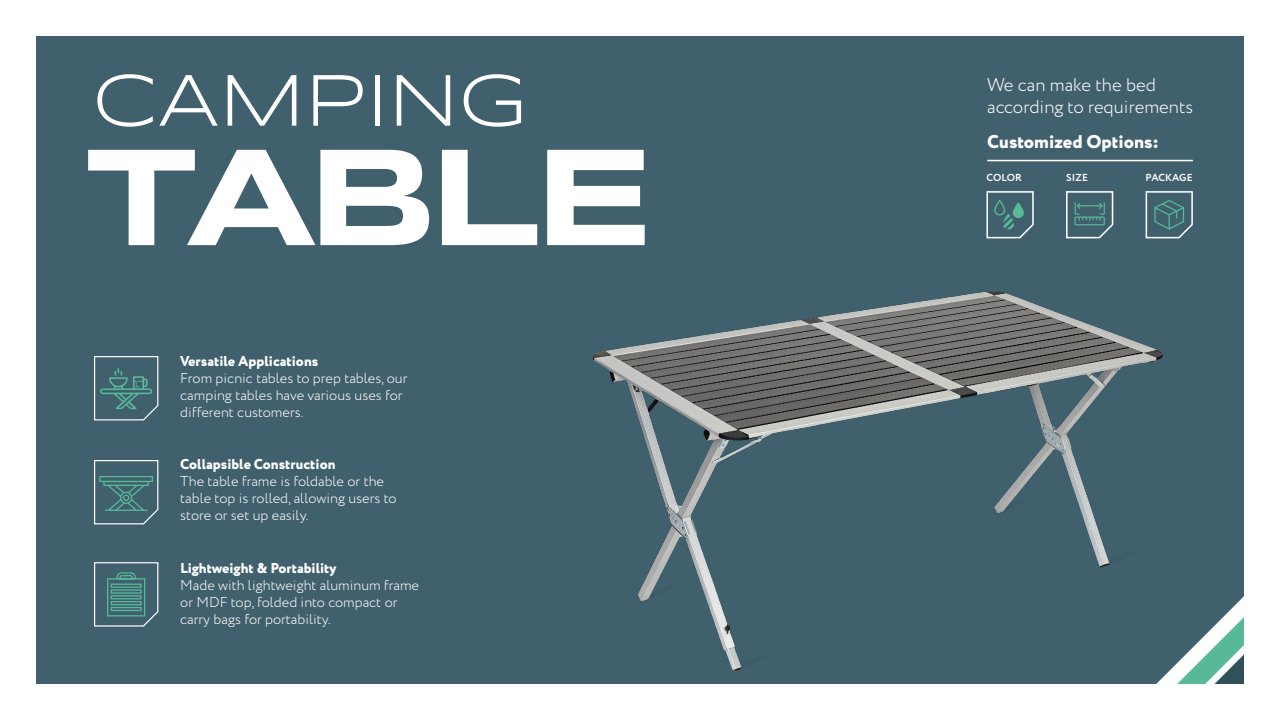
<style>
.page{position:relative;width:1280px;height:720px;background:#fff}
.page>*{position:absolute;margin:0;border:0;box-sizing:border-box;transform-origin:0 0}
.t1{font:700 142.1px "Syncopate";letter-spacing:-.075em;color:#fff}
.t2{font:75.3px "Syncopate";color:#fff}
.t3{font:300 18.45px/22.1px "Circe";color:#fff}
.t4{font:800 18.45px "Circe";color:#fff}
.t5{font:300 14.3px/17.2px "Circe";color:#fff}
.t6{font:800 14.3px "Circe";color:#fff}
.t7{font:700 10.2px "Circe";letter-spacing:.01em;color:#fff}
</style>
<div class="page">
<div style="left:36px;top:36px;width:1208px;height:648px;background:#40606d"></div>
<svg style="left:1156px;top:596px;width:88px;height:88px"></svg>
<hr style="left:987px;top:160px;width:206px;height:1px;background:#fff">
<svg style="left:1145px;top:191px;width:48px;height:48px"></svg>
<svg style="left:1066px;top:191px;width:48px;height:48px"></svg>
<svg style="left:986px;top:191px;width:48px;height:48px"></svg>
<svg style="left:94px;top:460px;width:65px;height:65px"></svg>
<svg style="left:94px;top:356px;width:65px;height:65px"></svg>
<svg style="left:94px;top:562px;width:65px;height:65px"></svg>
<img style="left:593px;top:292px;width:569px;height:380px">
<h2 class="t2" style="left:92px;top:58px;width:436px">CAMPING</h2>
<h1 class="t1" style="left:86px;top:109px;width:570px">TABLE</h1>
<p class="t6" style="left:180px;top:351px;width:140px">Versatile Applications</p>
<p class="t5" style="left:180px;top:370px;width:229px">From picnic tables to prep tables, our camping tables have various uses for different customers.</p>
<p class="t6" style="left:180px;top:454px;width:157px">Collapsible Construction</p>
<p class="t5" style="left:180px;top:473px;width:218px">The table frame is foldable or the table top is rolled, allowing users to store or set up easily.</p>
<p class="t6" style="left:180px;top:558px;width:158px">Lightweight &amp; Portability</p>
<p class="t5" style="left:180px;top:577px;width:240px">Made with lightweight aluminum frame or MDF top, folded into compact or carry bags for portability.</p>
<p class="t3" style="left:987px;top:74px;width:207px">We can make the bed according to requirements</p>
<p class="t4" style="left:987px;top:129px;width:173px">Customized Options:</p>
<p class="t7" style="left:987px;top:171px;width:37px">COLOR</p>
<p class="t7" style="left:1066px;top:171px;width:23px">SIZE</p>
<p class="t7" style="left:1146px;top:171px;width:49px">PACKAGE</p>
</div>
